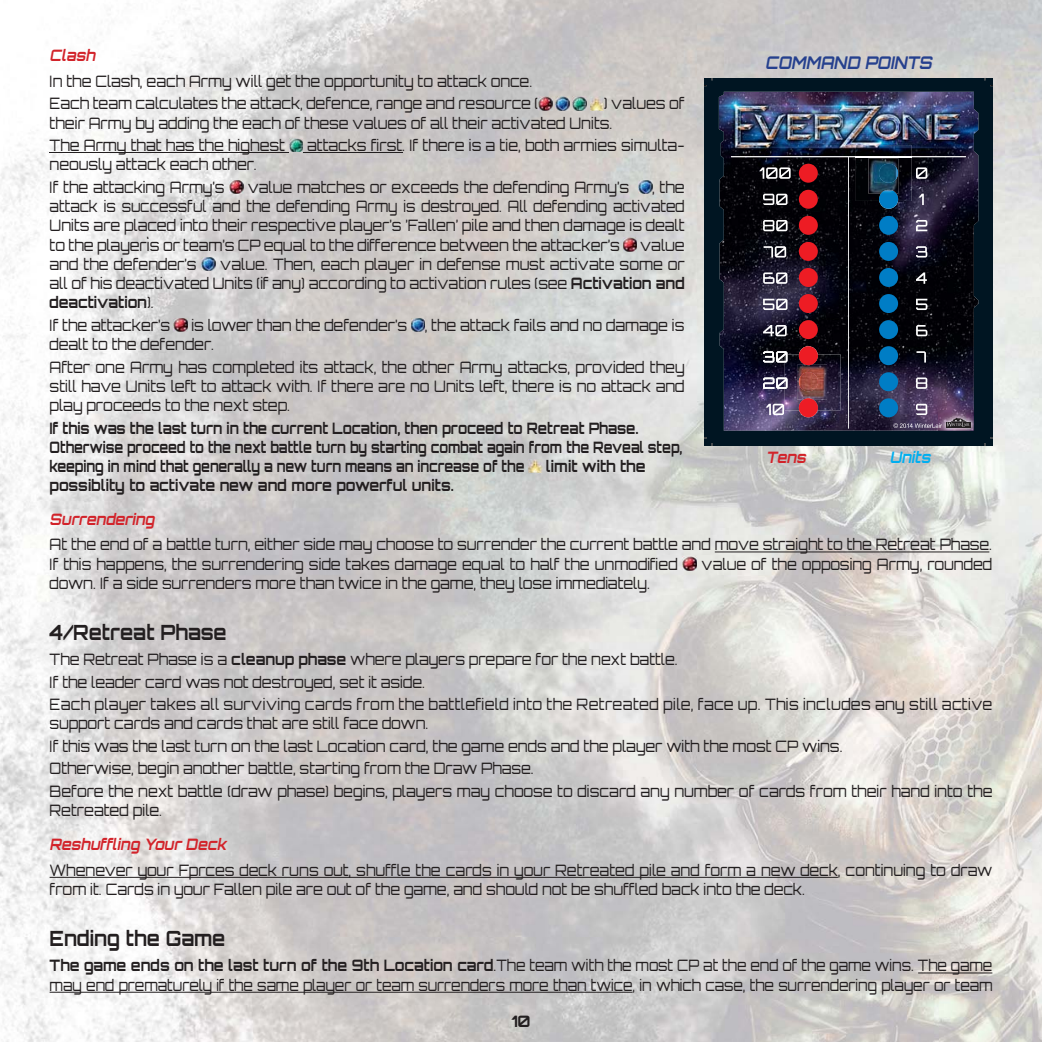
<style>
.page{position:relative;width:1042px;height:1042px;background:#fff}
.page>*{position:absolute;margin:0;border:0;box-sizing:border-box;transform-origin:0 0}
.t1{font:700 21px "Orbitron";color:#231f20;scale:.9 1}
.t2{font:italic 700 17.5px "Orbitron";color:#25408e;scale:.9 1}
.t3{font:300 15.75px/19.2px "Orbitron";color:#231f20;scale:.9 1}
.t4{font:700 15.75px/19.1px "Orbitron";color:#231f20;scale:.85 1}
.t5{font:700 15.75px "Orbitron";color:#231f20;scale:.9 1}
.t6{font:italic 700 15.75px "Orbitron";color:#d2232a;scale:.9 1}
.t7{font:italic 700 15.75px "Orbitron";color:#00aeef;scale:.9 1}
.t8{font:700 15.75px "Orbitron";color:#231f20}
.s1{font-weight:700}
</style>
<div class="page">
<img style="left:0;top:0;width:758px;height:1042px">
<img style="left:758px;top:0;width:284px;height:103px">
<img style="left:939px;top:103px;width:103px;height:939px">
<img style="left:758px;top:445px;width:181px;height:597px">
<hr style="left:50px;top:152px;width:239px;height:1px;background:#231f20">
<hr style="left:303px;top:152px;width:99px;height:1px;background:#231f20">
<hr style="left:715px;top:551px;width:274px;height:1px;background:#231f20">
<hr style="left:50px;top:877px;width:788px;height:1px;background:#231f20">
<hr style="left:918px;top:972px;width:74px;height:1px;background:#231f20">
<hr style="left:50px;top:992px;width:582px;height:1px;background:#231f20">
<img style="left:538px;top:97px;width:14px;height:13px">
<svg style="left:556px;top:97px;width:30px;height:13px"></svg>
<img style="left:590px;top:97px;width:14px;height:13px">
<img style="left:289px;top:138px;width:14px;height:14px">
<img style="left:229px;top:180px;width:14px;height:13px">
<img style="left:638px;top:180px;width:14px;height:13px">
<img style="left:623px;top:238px;width:14px;height:13px">
<svg style="left:202px;top:257px;width:13px;height:13px"></svg>
<img style="left:174px;top:318px;width:14px;height:13px">
<img style="left:411px;top:318px;width:14px;height:13px">
<img style="left:528px;top:459px;width:14px;height:13px">
<svg style="left:683px;top:557px;width:13px;height:13px"></svg>
<img style="left:704px;top:78px;width:288px;height:367px">
<svg style="left:704px;top:78px;width:9px;height:8px"></svg>
<svg style="left:704px;top:437px;width:9px;height:8px"></svg>
<svg style="left:984px;top:78px;width:8px;height:8px"></svg>
<svg style="left:984px;top:437px;width:8px;height:8px"></svg>
<img style="left:785px;top:354px;width:55px;height:56px">
<svg style="left:763px;top:351px;width:24px;height:11px"></svg>
<svg style="left:763px;top:377px;width:24px;height:12px"></svg>
<img style="left:799px;top:354px;width:19px;height:11px">
<img style="left:799px;top:399px;width:19px;height:11px">
<img style="left:797px;top:365px;width:30px;height:34px">
<img style="left:799px;top:372px;width:19px;height:19px;border-radius:50%">
<img style="left:856px;top:145px;width:56px;height:56px">
<img style="left:856px;top:156px;width:56px;height:1px">
<img style="left:879px;top:194px;width:19px;height:7px">
<img style="left:868px;top:158px;width:30px;height:36px">
<img style="left:879px;top:164px;width:19px;height:19px;border-radius:50%">
<img style="left:881px;top:190px;width:15px;height:4px">
<p class="t6" style="left:50px;top:50px;width:55px">Clash</p>
<p class="t3" style="left:50px;top:72px;width:545px;line-height:22.4px">In the Clash, each Army will get the opportunity to attack once.<br>Each team calculates the attack, defence, range and resource (</p>
<p class="t3" style="left:50px;top:96px;width:707px;text-indent:554px">) values of their Army by adding the each of these values of all their activated Units.</p>
<p class="t3" style="left:50px;top:138px;width:263px">The Army that has the highest</p>
<p class="t3" style="left:307px;top:138px;width:421px">attacks first. If there is a tie, both armies simulta-</p>
<p class="t3" style="left:50px;top:155px;width:232px;line-height:22.4px">neously attack each other.<br>If the attacking Army’s</p>
<p class="t3" style="left:50px;top:179px;width:707px;text-align:justify;text-indent:602px">, the attack is successful and the defending Army is destroyed. All defending activated Units are placed into their respective player’s ’Fallen’ pile and then damage is dealt to the playerìs or team’s CP equal to the difference between the attacker’s</p>
<p class="t3" style="left:248px;top:179px;width:425px">value matches or exceeds the defending Army’s</p>
<p class="t3" style="left:640px;top:237px;width:51px">value</p>
<p class="t3" style="left:50px;top:256px;width:165px">and the defender’s</p>
<p class="t3" style="left:50px;top:256px;width:707px;text-align:justify;text-indent:171px">value. Then, each player in defense must activate some or all of his deactivated Units (if any) according to activation rules (see <span class="s1">Activation and deactivation</span>).</p>
<p class="t3" style="left:50px;top:317px;width:135px">If the attacker’s</p>
<p class="t3" style="left:50px;top:317px;width:707px;text-indent:142px">is lower than the defender’s , the attack fails and no damage is dealt to the defender.</p>
<p class="t3" style="left:50px;top:359px;width:707px;text-align:justify">After one Army has completed its attack, the other Army attacks, provided they still have Units left to attack with. If there are no Units left, there is no attack and play proceeds to the next step.</p>
<p class="t4" style="left:50px;top:420px;width:746px">If this was the last turn in the current Location, then proceed to Retreat Phase.<br>Otherwise proceed to the next battle turn by starting combat again from the Reveal step, keeping in mind that generally a new turn means an increase of the</p>
<p class="t5" style="left:546px;top:460px;width:112px">limit with the</p>
<p class="t2" style="left:765px;top:56px;width:190px">COMMAND POINTS</p>
<p class="t6" style="left:766px;top:452px;width:49px">Tens</p>
<p class="t7" style="left:889px;top:452px;width:50px">Units</p>
<p class="t5" style="left:50px;top:479px;width:450px">possiblity to activate new and more powerful units.</p>
<p class="t6" style="left:50px;top:514px;width:121px">Surrendering</p>
<p class="t3" style="left:50px;top:537px;width:1049px">At the end of a battle turn, either side may choose to surrender the current battle and move straight to the Retreat Phase.<br>If this happens, the surrendering side takes damage equal to half the unmodified</p>
<p class="t3" style="left:701px;top:556px;width:325px">value of the opposing Army, rounded</p>
<p class="t3" style="left:50px;top:575px;width:669px">down. If a side surrenders more than twice in the game, they lose immediately.</p>
<h1 class="t1" style="left:50px;top:625px;width:198px">4/Retreat Phase</h1>
<p class="t3" style="left:50px;top:650px;width:1049px;line-height:22.4px">The Retreat Phase is a <span class="s1">cleanup phase</span> where players prepare for the next battle.<br>If the leader card was not destroyed, set it aside.<br>Each player takes all surviving cards from the battlefield into the Retreated pile, face up. This includes any still active</p>
<p class="t3" style="left:50px;top:714px;width:1049px;line-height:22.4px">support cards and cards that are still face down.<br>If this was the last turn on the last Location card, the game ends and the player with the most CP wins.<br>Otherwise, begin another battle, starting from the Draw Phase.<br>Before the next battle (draw phase) begins, players may choose to discard any number of cards from their hand into the</p>
<p class="t3" style="left:50px;top:803px;width:127px">Retreated pile.</p>
<p class="t6" style="left:50px;top:839px;width:197px">Reshuffling Your Deck</p>
<p class="t3" style="left:50px;top:862px;width:1049px">Whenever your Fprces deck runs out, shuffle the cards in your Retreated pile and form a new deck, continuing to draw from it. Cards in your Fallen pile are out of the game, and should not be shuffled back into the deck.</p>
<h1 class="t1" style="left:50px;top:931px;width:196px">Ending the Game</h1>
<p class="t3" style="left:50px;top:958px;width:1049px"><span class="s1">The game ends on the last turn of the 9th Location card</span>.The team with the most CP at the end of the game wins. The game may end prematurely if the same player or team surrenders more than twice, in which case, the surrendering player or team</p>
<p class="t8" style="left:511px;top:1015px;width:21px">10</p>
</div>
